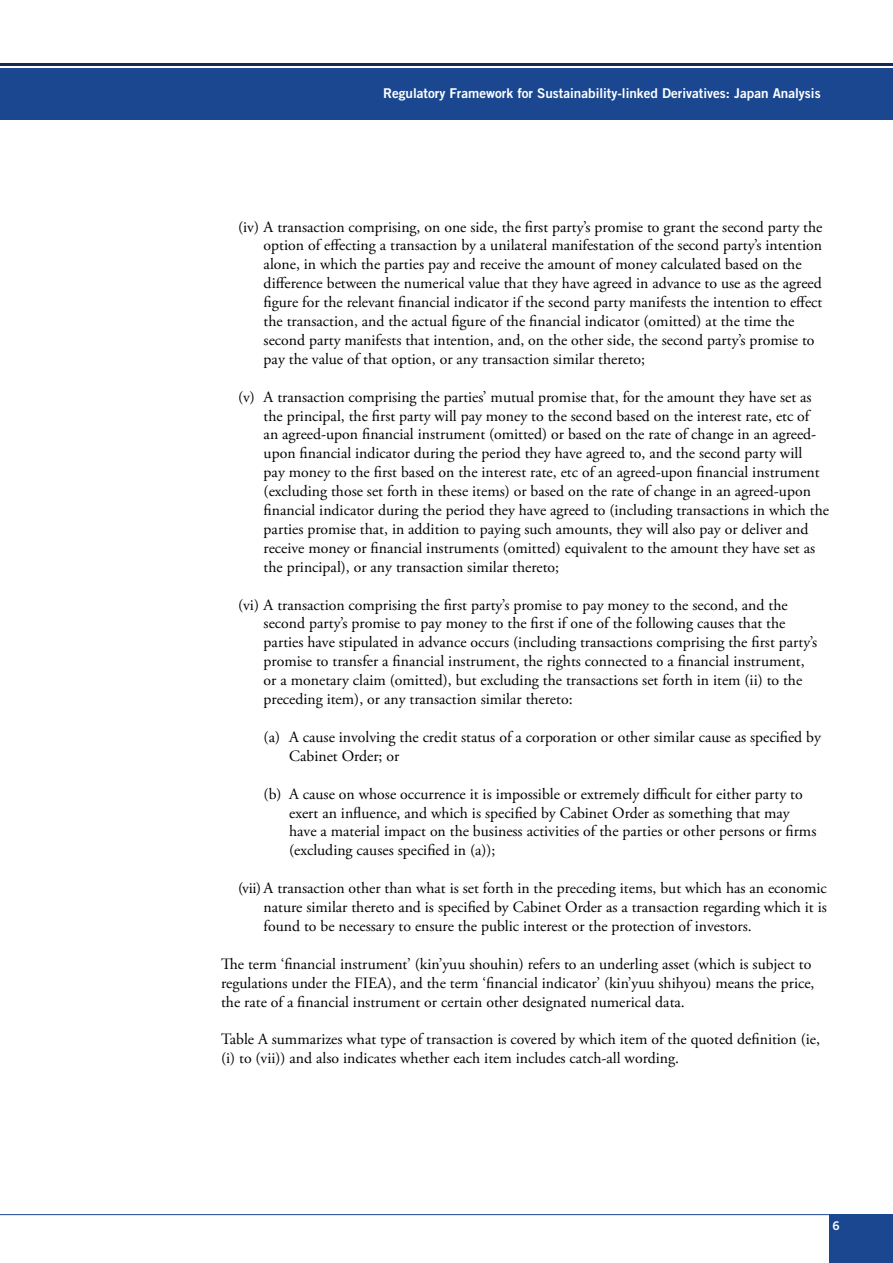
<style>
.page{position:relative;width:893px;height:1263px;background:#fff}
.page>*{position:absolute;margin:0;border:0;box-sizing:border-box;transform-origin:0 0}
.t1{font:15.75px/18.9px "Adobe Garamond Pro";color:#000}
.t2{font:13.5px "Trade Gothic LT Std Bd 2";color:#fff}
.t3{font:12px "Trade Gothic Bold Two";color:#fff}
</style>
<div class="page">
<div style="left:0;top:68px;width:893px;height:51px;background:#1a4790"></div>
<hr style="left:0;top:64px;width:893px;height:2px;background:#152a52">
<div style="left:829px;top:1214px;width:64px;height:49px;background:#1a4790"></div>
<hr style="left:0;top:1214px;width:829px;height:1px;background:#1a4790">
<p class="t2" style="left:383px;top:85px;width:439px">Regulatory Framework for Sustainability-linked Derivatives: Japan Analysis</p>
<p class="t1" style="left:264px;top:218px;width:560px;text-indent:-26px">(iv) A transaction comprising, on one side, the first party’s promise to grant the second party the option of effecting a transaction by a unilateral manifestation of the second party’s intention alone, in which the parties pay and receive the amount of money calculated based on the difference between the numerical value that they have agreed in advance to use as the agreed figure for the relevant financial indicator if the second party manifests the intention to effect the transaction, and the actual figure of the financial indicator (omitted) at the time the second party manifests that intention, and, on the other side, the second party’s promise to pay the value of that option, or any transaction similar thereto;</p>
<p class="t1" style="left:264px;top:388px;width:567px;text-indent:-26px">(v) A transaction comprising the parties’ mutual promise that, for the amount they have set as the principal, the first party will pay money to the second based on the interest rate, etc of<br>an agreed-upon financial instrument (omitted) or based on the rate of change in an agreed&shy;upon financial indicator during the period they have agreed to, and the second party will<br>pay money to the first based on the interest rate, etc of an agreed-upon financial instrument (excluding those set forth in these items) or based on the rate of change in an agreed-upon financial indicator during the period they have agreed to (including transactions in which the parties promise that, in addition to paying such amounts, they will also pay or deliver and receive money or financial instruments (omitted) equivalent to the amount they have set as the principal), or any transaction similar thereto;</p>
<p class="t1" style="left:264px;top:596px;width:555px;text-indent:-26px">(vi) A transaction comprising the first party’s promise to pay money to the second, and the second party’s promise to pay money to the first if one of the following causes that the parties have stipulated in advance occurs (including transactions comprising the first party’s promise to transfer a financial instrument, the rights connected to a financial instrument, or a monetary claim (omitted), but excluding the transactions set forth in item (ii) to the preceding item), or any transaction similar thereto:</p>
<p class="t1" style="left:289px;top:728px;width:533px;text-indent:-26px">(a) A cause involving the credit status of a corporation or other similar cause as specified by<br>Cabinet Order; or</p>
<p class="t1" style="left:289px;top:785px;width:529px;text-indent:-26px">(b) A cause on whose occurrence it is impossible or extremely difficult for either party to exert an influence, and which is specified by Cabinet Order as something that may have a material impact on the business activities of the parties or other persons or firms (excluding causes specified in (a));</p>
<p class="t1" style="left:264px;top:879px;width:565px;text-align:justify;text-indent:-26px">(vii)A transaction other than what is set forth in the preceding items, but which has an economic nature similar thereto and is specified by Cabinet Order as a transaction regarding which it is found to be necessary to ensure the public interest or the protection of investors.</p>
<p class="t1" style="left:221px;top:955px;width:595px">The term ‘financial instrument’ (kin’yuu shouhin) refers to an underling asset (which is subject to regulations under the FIEA), and the term ‘financial indicator’ (kin’yuu shihyou) means the price, the rate of a financial instrument or certain other designated numerical data.</p>
<p class="t1" style="left:221px;top:1030px;width:600px">Table A summarizes what type of transaction is covered by which item of the quoted definition (ie, (i) to (vii)) and also indicates whether each item includes catch-all wording.</p>
<p class="t3" style="left:833px;top:1219px;width:9px">6</p>
</div>
